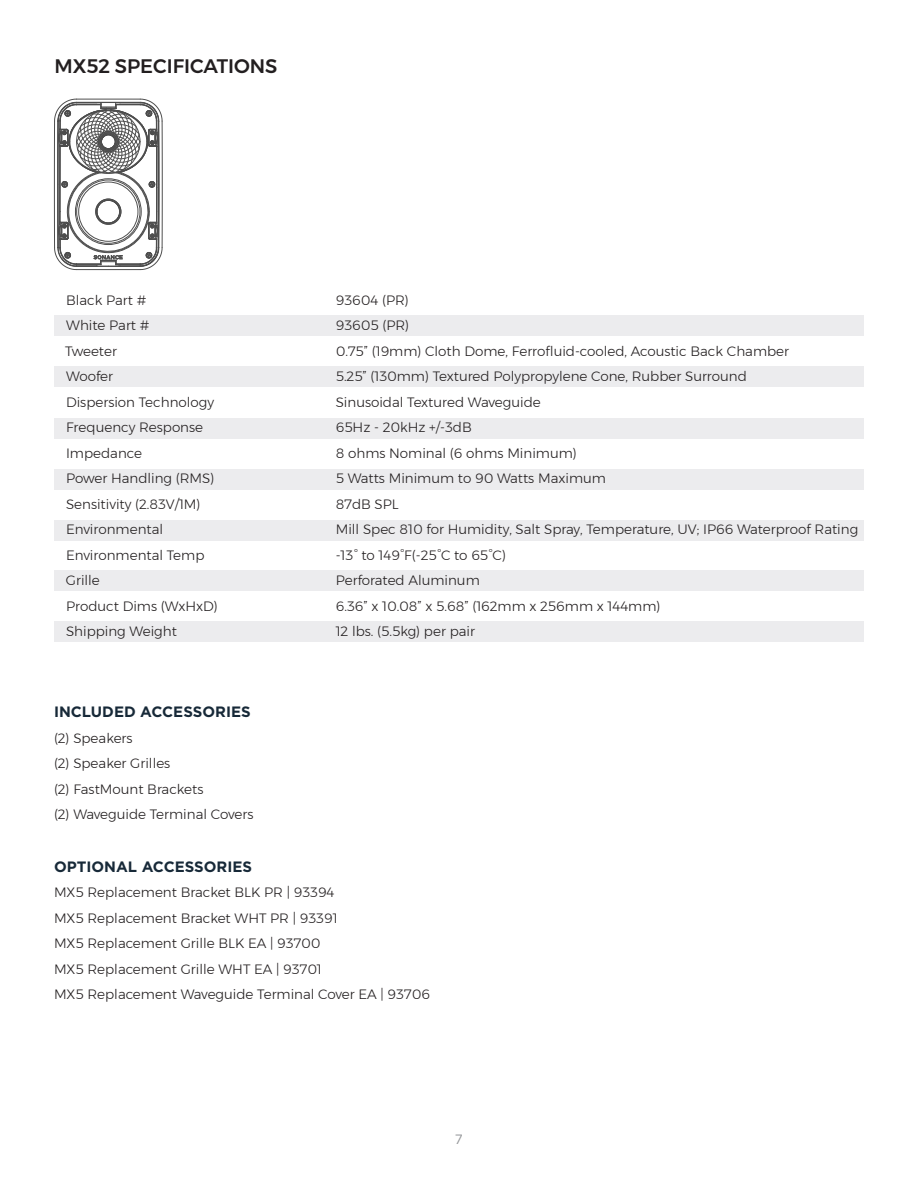
<style>
.page{position:relative;width:918px;height:1188px;background:#fff}
.page>*{position:absolute;margin:0;border:0;box-sizing:border-box;transform-origin:0 0}
.t1{font:500 19.5px "Montserrat";color:#231f20}
.Headings{font:700 15px "Gotham";color:#172938}
.Headings-2{font:300 13.5px "Montserrat";color:#231f20}
.t2{font:13.5px "Gotham";color:#939598}
</style>
<div class="page">
<div style="left:54px;top:622px;width:810px;height:20px;background:#ececee"></div>
<div style="left:54px;top:571px;width:810px;height:20px;background:#ececee"></div>
<div style="left:54px;top:520px;width:810px;height:20px;background:#ececee"></div>
<div style="left:54px;top:469px;width:810px;height:21px;background:#ececee"></div>
<div style="left:54px;top:418px;width:810px;height:20px;background:#ececee"></div>
<div style="left:54px;top:366px;width:810px;height:20px;background:#ececee"></div>
<div style="left:54px;top:316px;width:810px;height:20px;background:#ececee"></div>
<svg style="left:54px;top:99px;width:109px;height:171px"></svg>
<p class="t1" style="left:54px;top:51px;width:225px">MX52 SPECIFICATIONS</p>
<p class="Headings-2" style="left:66px;top:290px;width:82px">Black Part #</p>
<p class="Headings-2" style="left:336px;top:290px;width:75px">93604 (PR)</p>
<p class="Headings-2" style="left:66px;top:315px;width:85px">White Part #</p>
<p class="Headings-2" style="left:336px;top:315px;width:75px">93605 (PR)</p>
<p class="Headings-2" style="left:65px;top:341px;width:53px">Tweeter</p>
<p class="Headings-2" style="left:336px;top:341px;width:455px">0.75” (19mm) Cloth Dome, Ferrofluid-cooled, Acoustic Back Chamber</p>
<p class="Headings-2" style="left:66px;top:366px;width:48px">Woofer</p>
<p class="Headings-2" style="left:336px;top:366px;width:413px">5.25” (130mm) Textured Polypropylene Cone, Rubber Surround</p>
<p class="Headings-2" style="left:66px;top:392px;width:150px">Dispersion Technology</p>
<p class="Headings-2" style="left:336px;top:392px;width:207px">Sinusoidal Textured Waveguide</p>
<p class="Headings-2" style="left:66px;top:417px;width:139px">Frequency Response</p>
<p class="Headings-2" style="left:336px;top:417px;width:137px">65Hz - 20kHz +/-3dB</p>
<p class="Headings-2" style="left:66px;top:443px;width:77px">Impedance</p>
<p class="Headings-2" style="left:336px;top:443px;width:243px">8 ohms Nominal (6 ohms Minimum)</p>
<p class="Headings-2" style="left:66px;top:468px;width:150px">Power Handling (RMS)</p>
<p class="Headings-2" style="left:336px;top:468px;width:272px">5 Watts Minimum to 90 Watts Maximum</p>
<p class="Headings-2" style="left:66px;top:494px;width:136px">Sensitivity (2.83V/1M)</p>
<p class="Headings-2" style="left:336px;top:494px;width:64px">87dB SPL</p>
<p class="Headings-2" style="left:66px;top:519px;width:99px">Environmental</p>
<p class="Headings-2" style="left:336px;top:519px;width:524px">Mill Spec 810 for Humidity, Salt Spray, Temperature, UV; IP66 Waterproof Rating</p>
<p class="Headings-2" style="left:66px;top:545px;width:140px">Environmental Temp</p>
<p class="Headings-2" style="left:336px;top:545px;width:172px">-13° to 149°F(-25°C to 65°C)</p>
<p class="Headings-2" style="left:66px;top:570px;width:35px">Grille</p>
<p class="Headings-2" style="left:336px;top:570px;width:146px">Perforated Aluminum</p>
<p class="Headings-2" style="left:66px;top:596px;width:153px">Product Dims (WxHxD)</p>
<p class="Headings-2" style="left:336px;top:596px;width:326px">6.36” x 10.08” x 5.68” (162mm x 256mm x 144mm)</p>
<p class="Headings-2" style="left:66px;top:621px;width:112px">Shipping Weight</p>
<p class="Headings-2" style="left:336px;top:621px;width:141px">12 lbs. (5.5kg) per pair</p>
<p class="Headings" style="left:54px;top:703px;width:198px">INCLUDED ACCESSORIES</p>
<p class="Headings-2" style="left:54px;top:728px;width:80px">(2) Speakers</p>
<p class="Headings-2" style="left:54px;top:753px;width:118px">(2) Speaker Grilles</p>
<p class="Headings-2" style="left:54px;top:779px;width:151px">(2) FastMount Brackets</p>
<p class="Headings-2" style="left:54px;top:804px;width:201px">(2) Waveguide Terminal Covers</p>
<p class="Headings" style="left:54px;top:858px;width:200px">OPTIONAL ACCESSORIES</p>
<p class="Headings-2" style="left:54px;top:882px;width:282px">MX5 Replacement Bracket BLK PR | 93394</p>
<p class="Headings-2" style="left:54px;top:908px;width:285px">MX5 Replacement Bracket WHT PR | 93391</p>
<p class="Headings-2" style="left:54px;top:933px;width:268px">MX5 Replacement Grille BLK EA | 93700</p>
<p class="Headings-2" style="left:54px;top:959px;width:269px">MX5 Replacement Grille WHT EA | 93701</p>
<p class="Headings-2" style="left:54px;top:984px;width:377px">MX5 Replacement Waveguide Terminal Cover EA | 93706</p>
<p class="t2" style="left:455px;top:1132px;width:10px">7</p>
</div>
